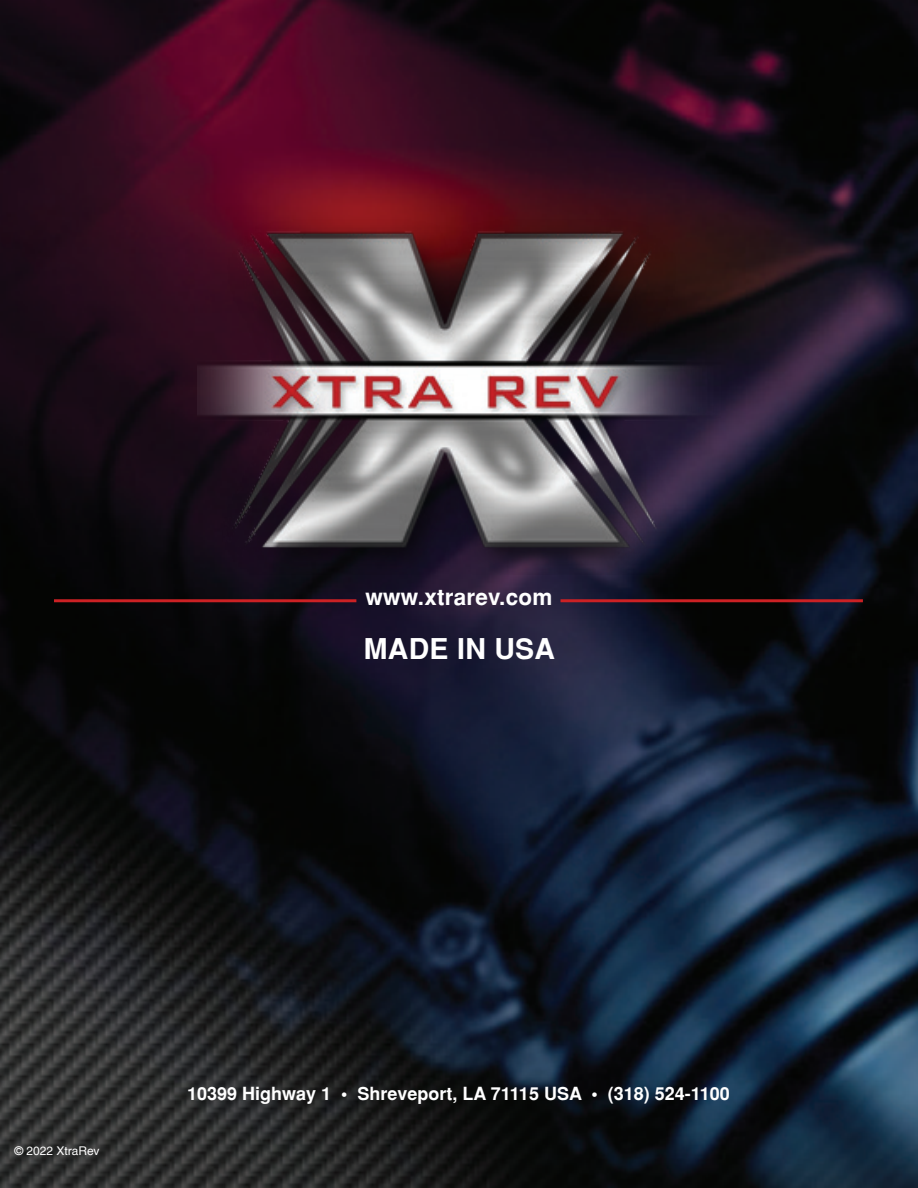
<style>
.page{position:relative;width:918px;height:1188px;background:#fff}
.page>*{position:absolute;margin:0;border:0;box-sizing:border-box;transform-origin:0 0}
.t1{font:700 28.5px "Helvetica";letter-spacing:.01em;color:#fff}
.t2{font:700 22.5px "Helvetica";letter-spacing:.01em;color:#fff}
.t3{font:700 18px "Helvetica";color:#fff}
.t4{font:12px "Helvetica";color:#fff}
</style>
<div class="page">
<img style="left:0;top:0;width:918px;height:1188px">
<img style="left:197px;top:177px;width:524px;height:398px">
<hr style="left:54px;top:599px;width:302px;height:3px;background:#cc2124">
<hr style="left:561px;top:599px;width:302px;height:3px;background:#cc2124">
<p class="t2" style="left:365px;top:587px;width:189px">www.xtrarev.com</p>
<h1 class="t1" style="left:364px;top:637px;width:193px">MADE IN USA</h1>
<p class="t4" style="left:14px;top:1146px;width:87px">© 2022 XtraRev</p>
<p class="t3" style="left:187px;top:1086px;width:544px">10399 Highway 1 • Shreveport, LA 71115 USA • (318) 524-1100</p>
</div>
